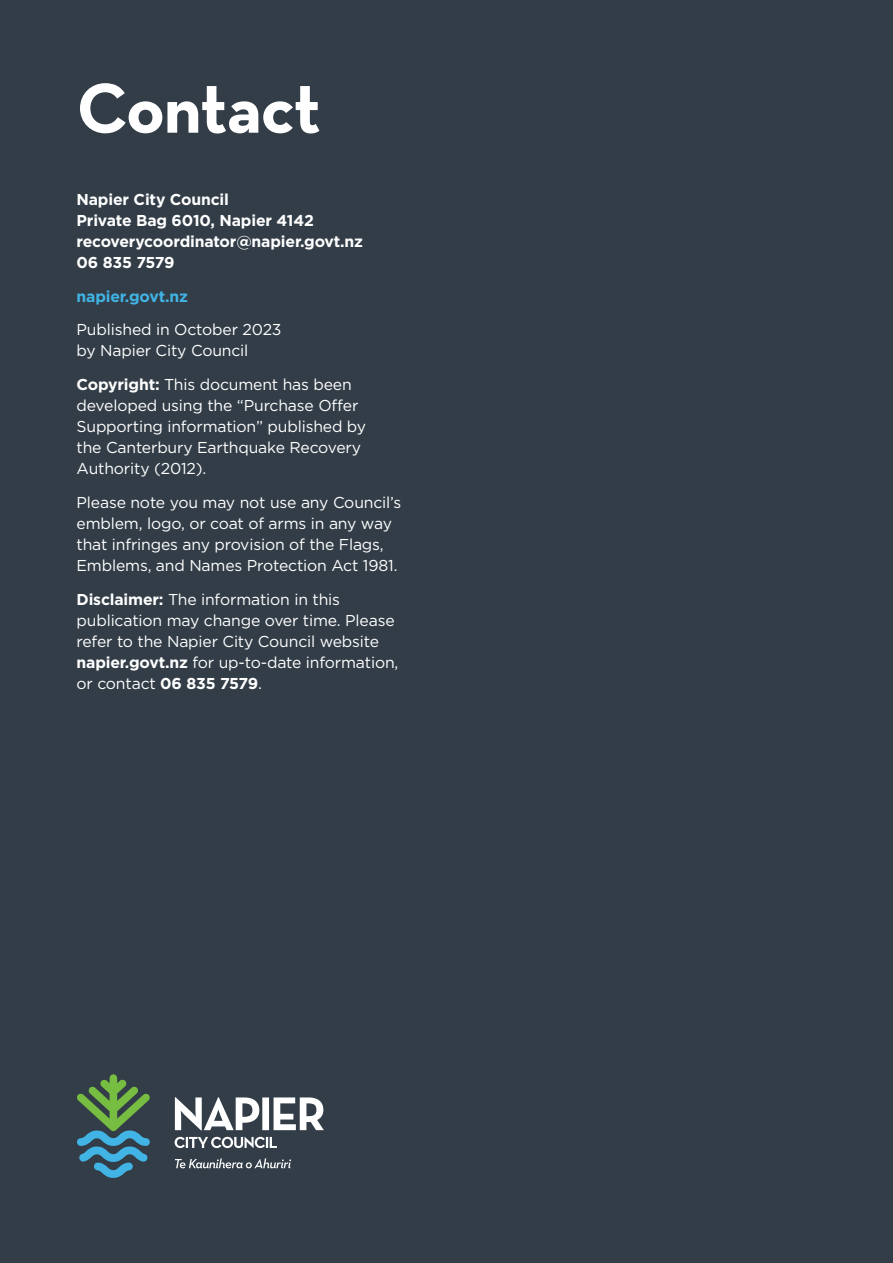
<style>
.page{position:relative;width:893px;height:1263px;background:#323d47}
.page>*{position:absolute;margin:0;border:0;box-sizing:border-box;transform-origin:0 0}
.Heading_2{font:700 72px "Neutraface Text";letter-spacing:-.02em;color:#fff}
.Body_Copy{font:15.75px/21px "Gotham";letter-spacing:-.01em;color:#fff}
.Body_Copy-2{font:700 15.75px/21px "Gotham";letter-spacing:-.01em;color:#fff}
.Body_Copy-3{font:700 15.75px "Gotham";letter-spacing:-.01em;color:#41b4e5}
.s1{font-weight:700}
</style>
<div class="page">
<svg style="left:77px;top:1074px;width:73px;height:104px"></svg>
<svg style="left:175px;top:1137px;width:102px;height:11px"></svg>
<svg style="left:175px;top:1097px;width:149px;height:33px"></svg>
<svg style="left:175px;top:1158px;width:116px;height:10px"></svg>
<p class="Heading_2" style="left:77px;top:62px;width:246px">Contact</p>
<p class="Body_Copy-2" style="left:77px;top:189px;width:288px">Napier City Council<br>Private Bag 6010, Napier 4142 recoverycoordinator@napier.govt.nz<br>06 835 7579</p>
<p class="Body_Copy-3" style="left:77px;top:285px;width:113px">napier.govt.nz</p>
<p class="Body_Copy" style="left:77px;top:319px;width:207px">Published in October 2023 by Napier City Council</p>
<p class="Body_Copy" style="left:77px;top:374px;width:291px"><span class="s1">Copyright:</span> This document has been developed using the “Purchase Offer Supporting information” published by the Canterbury Earthquake Recovery Authority (2012).</p>
<p class="Body_Copy" style="left:77px;top:491px;width:326px">Please note you may not use any Council’s emblem, logo, or coat of arms in any way that infringes any provision of the Flags, Emblems, and Names Protection Act 1981.</p>
<p class="Body_Copy" style="left:77px;top:588px;width:323px"><span class="s1">Disclaimer:</span> The information in this publication may change over time. Please refer to the Napier City Council website <span class="s1">napier.govt.nz</span> for up-to-date information, or contact <span class="s1">06 835 7579</span>.</p>
</div>
